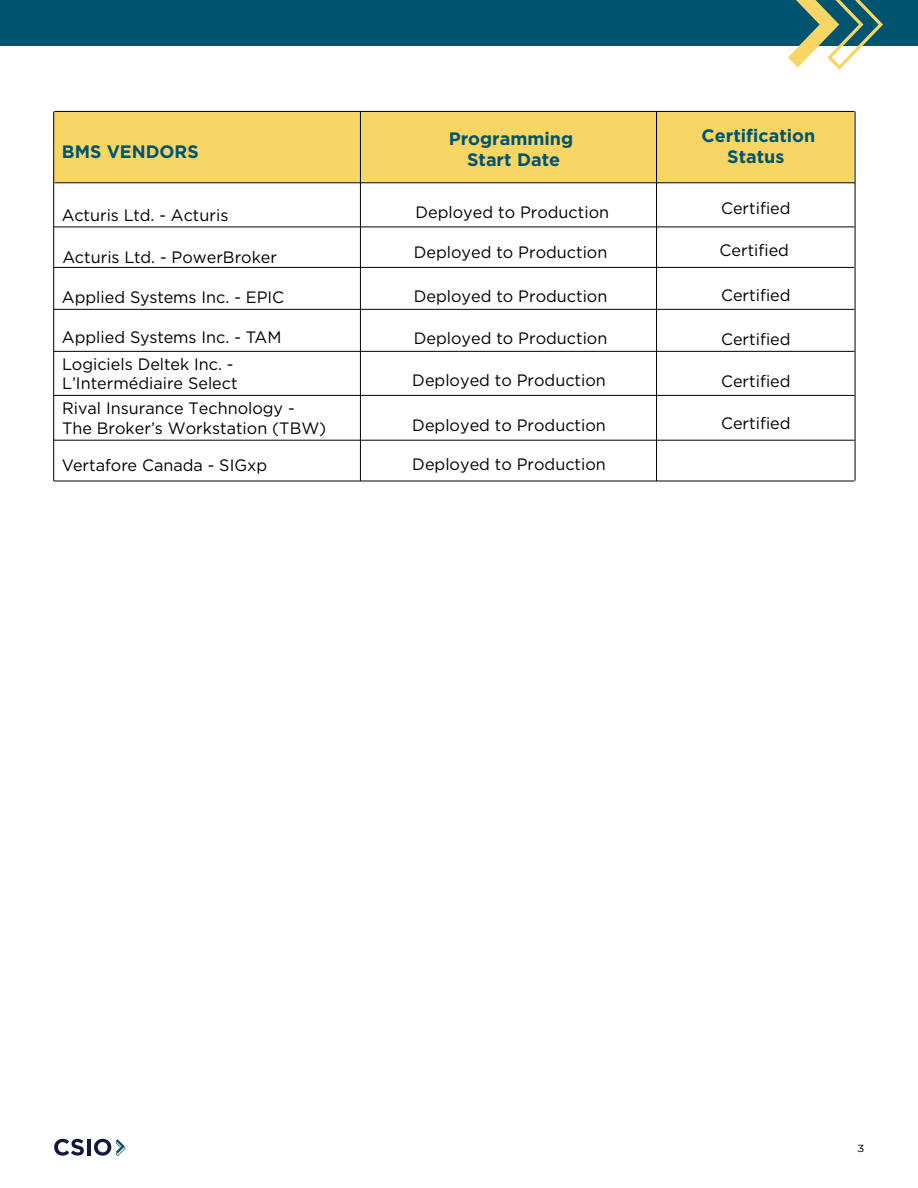
<style>
.page{position:relative;width:918px;height:1188px;background:#fff}
.page>*{position:absolute;margin:0;border:0;box-sizing:border-box;transform-origin:0 0}
.t1{font:700 18px/21.6px "Gotham";color:#00546f;text-align:center}
.t2{font:16.5px/19.8px "Gotham";color:#000}
.t3{font:10.35px "Gotham";color:#000;scale:1.17 1}
</style>
<div class="page">
<div style="left:0;top:0;width:918px;height:45px;background:#00546f"></div>
<svg style="left:788px;top:0;width:95px;height:70px"></svg>
<svg style="left:54px;top:1139px;width:30px;height:17px"></svg>
<hr style="left:87px;top:1139px;width:4px;height:16px;background:#14193a">
<svg style="left:94px;top:1139px;width:31px;height:17px"></svg>
<div style="left:54px;top:112px;width:800px;height:70px;background:#f8d665"></div>
<hr style="left:54px;top:111px;width:800px;height:1px;background:#000">
<hr style="left:53px;top:112px;width:1px;height:369px;background:#000">
<hr style="left:656px;top:112px;width:1px;height:369px;background:#000">
<hr style="left:360px;top:112px;width:1px;height:369px;background:#000">
<hr style="left:54px;top:183px;width:801px;height:1px;background:#000">
<hr style="left:54px;top:227px;width:800px;height:1px;background:#000">
<hr style="left:54px;top:309px;width:800px;height:1px;background:#000">
<hr style="left:54px;top:351px;width:800px;height:1px;background:#000">
<hr style="left:54px;top:395px;width:800px;height:1px;background:#000">
<hr style="left:54px;top:440px;width:800px;height:1px;background:#000">
<hr style="left:54px;top:481px;width:800px;height:1px;background:#000">
<hr style="left:855px;top:111px;width:1px;height:370px;background:#000">
<hr style="left:54px;top:267px;width:800px;height:1px;background:#000">
<p class="t1" style="left:62px;top:141px;width:138px">BMS VENDORS</p>
<p class="t2" style="left:62px;top:205px;width:168px">Acturis Ltd. - Acturis</p>
<p class="t2" style="left:63px;top:247px;width:216px">Acturis Ltd. - PowerBroker</p>
<p class="t2" style="left:62px;top:286px;width:224px">Applied Systems Inc. - EPIC</p>
<p class="t2" style="left:62px;top:327px;width:221px">Applied Systems Inc. - TAM</p>
<p class="t2" style="left:62px;top:353px;width:177px">Logiciels Deltek Inc. -<br>L’Intermédiaire Select</p>
<p class="t2" style="left:62px;top:398px;width:266px">Rival Insurance Technology -<br>The Broker’s Workstation (TBW)</p>
<p class="t2" style="left:62px;top:455px;width:207px">Vertafore Canada - SIGxp</p>
<p class="t1" style="left:449px;top:127px;width:126px">Programming<br>Start Date</p>
<p class="t2" style="left:416px;top:202px;width:195px">Deployed to Production</p>
<p class="t2" style="left:414px;top:242px;width:195px">Deployed to Production</p>
<p class="t2" style="left:414px;top:286px;width:195px">Deployed to Production</p>
<p class="t2" style="left:414px;top:328px;width:195px">Deployed to Production</p>
<p class="t2" style="left:412px;top:370px;width:195px">Deployed to Production</p>
<p class="t2" style="left:412px;top:415px;width:195px">Deployed to Production</p>
<p class="t2" style="left:412px;top:454px;width:195px">Deployed to Production</p>
<p class="t1" style="left:702px;top:124px;width:115px">Certification<br>Status</p>
<p class="t2" style="left:721px;top:198px;width:71px">Certified</p>
<p class="t2" style="left:719px;top:240px;width:71px">Certified</p>
<p class="t2" style="left:721px;top:284px;width:71px">Certified</p>
<p class="t2" style="left:721px;top:329px;width:71px">Certified</p>
<p class="t2" style="left:721px;top:370px;width:71px">Certified</p>
<p class="t2" style="left:721px;top:413px;width:71px">Certified</p>
<p class="t3" style="left:857px;top:1142px;width:8px">3</p>
</div>
